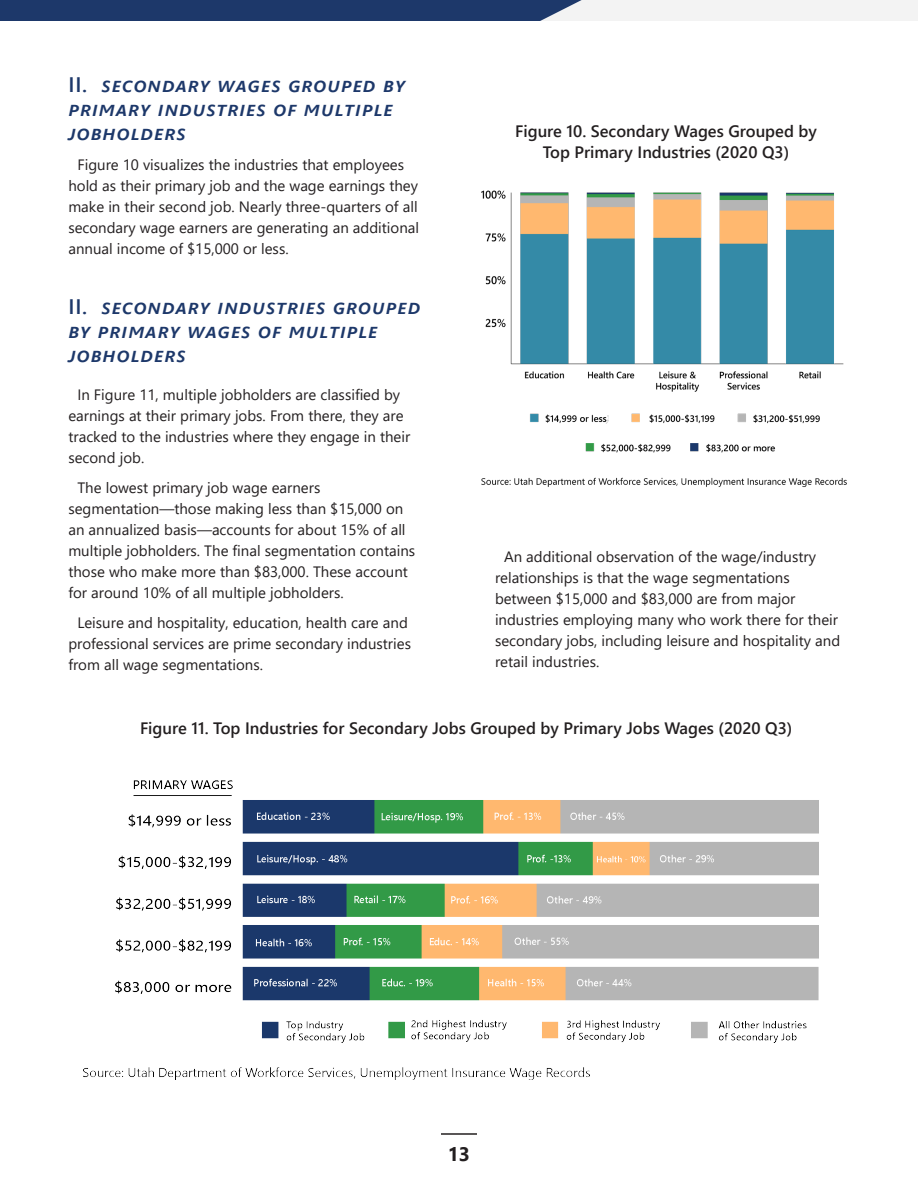
<style>
.page{position:relative;width:918px;height:1188px;background:#fff}
.page>*{position:absolute;margin:0;border:0;box-sizing:border-box;transform-origin:0 0}
.t1{font:italic 600 21px/24px "Segoe UI";letter-spacing:.04em;color:#1d386a}
.t2{font:700 19.5px "Segoe UI";color:#231f20}
.t3{font:600 16.5px/21px "Segoe UI";color:#231f20;text-align:center}
.t4{font:15px/21px "Segoe UI";color:#231f20}
.s1{font-style:normal}
</style>
<div class="page">
<hr style="left:441px;top:1133px;width:36px;height:2px;background:#231f20">
<div style="left:513px;top:0;width:405px;height:21px;background:#f3f3f3"></div>
<div style="left:0;top:0;width:582px;height:21px;background:#1d386a"></div>
<img style="left:83px;top:780px;width:736px;height:300px">
<img style="left:481px;top:190px;width:366px;height:297px">
<p class="t1" style="left:68px;top:69px;width:338px"><span class="s1">II.</span> secondary wages grouped by primary industries of multiple jobholders</p>
<p class="t4" style="left:68px;top:153px;width:352px;text-indent:9px">Figure 10 visualizes the industries that employees hold as their primary job and the wage earnings they make in their second job. Nearly three-quarters of all secondary wage earners are generating an additional annual income of $15,000 or less.</p>
<p class="t1" style="left:68px;top:292px;width:354px"><span class="s1">II.</span> secondary industries grouped by primary wages of multiple jobholders</p>
<p class="t4" style="left:68px;top:383px;width:343px;text-indent:9px">In Figure 11, multiple jobholders are classified by earnings at their primary jobs. From there, they are tracked to the industries where they engage in their second job.</p>
<p class="t4" style="left:68px;top:476px;width:348px;text-indent:9px">The lowest primary job wage earners segmentation—those making less than $15,000 on an annualized basis—accounts for about 15% of all multiple jobholders. The final segmentation contains those who make more than $83,000. These account for around 10% of all multiple jobholders.</p>
<p class="t4" style="left:68px;top:611px;width:344px;text-indent:9px">Leisure and hospitality, education, health care and professional services are prime secondary industries from all wage segmentations.</p>
<p class="t3" style="left:515px;top:119px;width:303px">Figure 10. Secondary Wages Grouped by<br>Top Primary Industries (2020 Q3)</p>
<p class="t4" style="left:495px;top:545px;width:347px;text-indent:9px">An additional observation of the wage/industry relationships is that the wage segmentations between $15,000 and $83,000 are from major industries employing many who work there for their secondary jobs, including leisure and hospitality and retail industries.</p>
<p class="t3" style="left:140px;top:716px;width:654px">Figure 11. Top Industries for Secondary Jobs Grouped by Primary Jobs Wages (2020 Q3)</p>
<h2 class="t2" style="left:448px;top:1136px;width:24px">13</h2>
</div>
